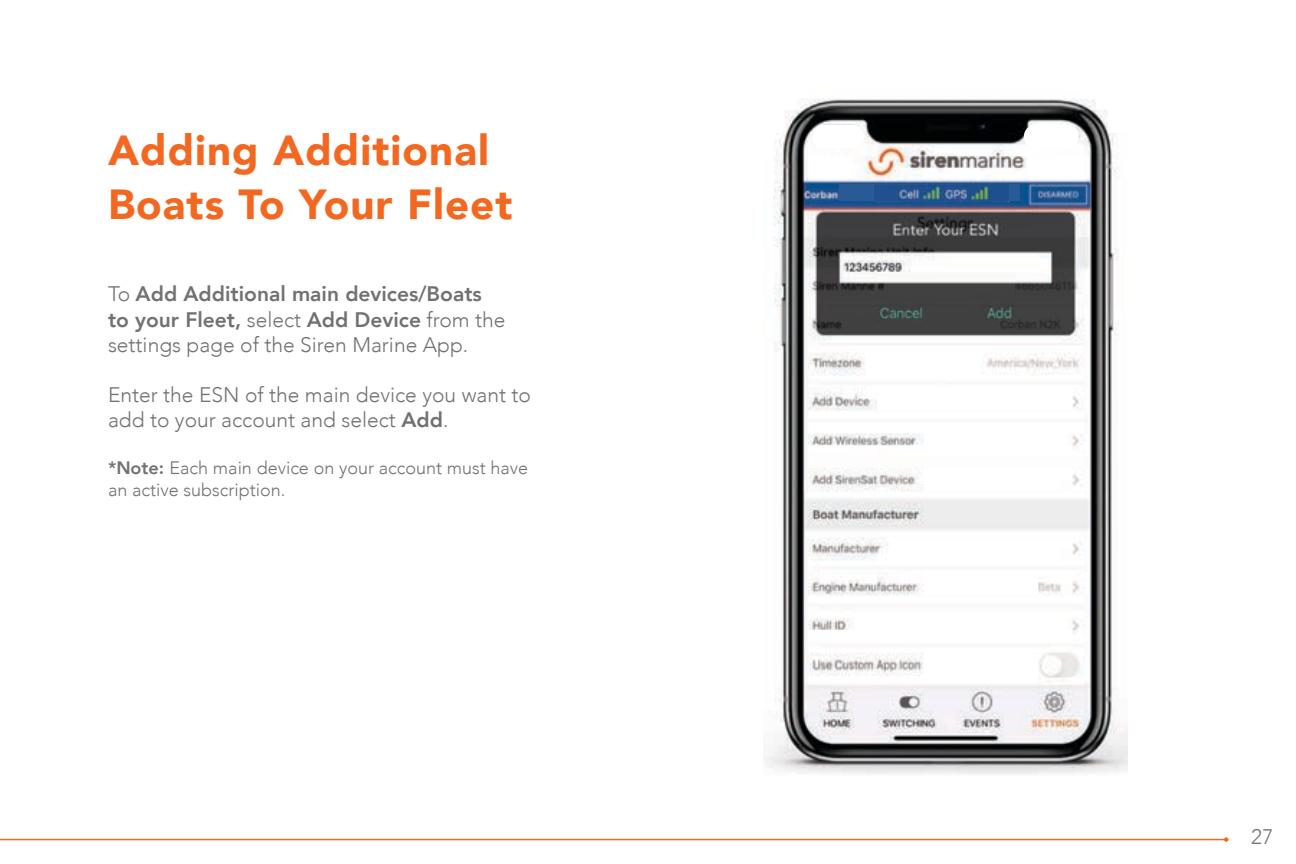
<style>
.page{position:relative;width:1296px;height:864px;background:#fff}
.page>*{position:absolute;margin:0;border:0;box-sizing:border-box;transform-origin:0 0}
.t1{font:900 42px/54px "Avenir";letter-spacing:.025em;color:#f36821}
.t2{font:800 21px/25.2px "Avenir";color:#717171}
.t3{font:300 21px/25.2px "Avenir";color:#717171}
.t4{font:300 18px/21.6px "Avenir";color:#717171}
.s1{font-weight:300}
.s2{font-weight:800}
</style>
<div class="page">
<hr style="left:0;top:839px;width:1226px;height:1px;background:#f36821">
<svg style="left:1224px;top:837px;width:4px;height:5px"></svg>
<img style="left:765px;top:99px;width:363px;height:676px">
<div style="left:1024px;top:125px;width:55px;height:23px;background:#fff;border-radius:12px"></div>
<div style="left:812px;top:125px;width:52px;height:23px;background:#fff;border-radius:12px"></div>
<div style="left:968px;top:184px;width:52px;height:16px;background:#285a96"></div>
<div style="left:840px;top:184px;width:33px;height:16px;background:#285a96"></div>
<img style="left:873px;top:184px;width:136px;height:18px">
<img style="left:968px;top:184px;width:41px;height:16px">
<h1 class="t1" style="left:108px;top:122px;width:406px">Adding Additional<br>Boats To Your Fleet</h1>
<p class="t2" style="left:108px;top:281px;width:399px"><span class="s1">To</span> Add Additional main devices/Boats to your Fleet, <span class="s1">select</span> Add Device <span class="s1">from the settings page of the Siren Marine App.</span></p>
<p class="t3" style="left:108px;top:382px;width:425px">Enter the ESN of the main device you want to add to your account and select <span class="s2">Add</span>.</p>
<p class="t4" style="left:108px;top:457px;width:422px"><span class="s2">*Note:</span> Each main device on your account must have an active subscription.</p>
<p class="t3" style="left:1251px;top:824px;width:24px">27</p>
</div>
